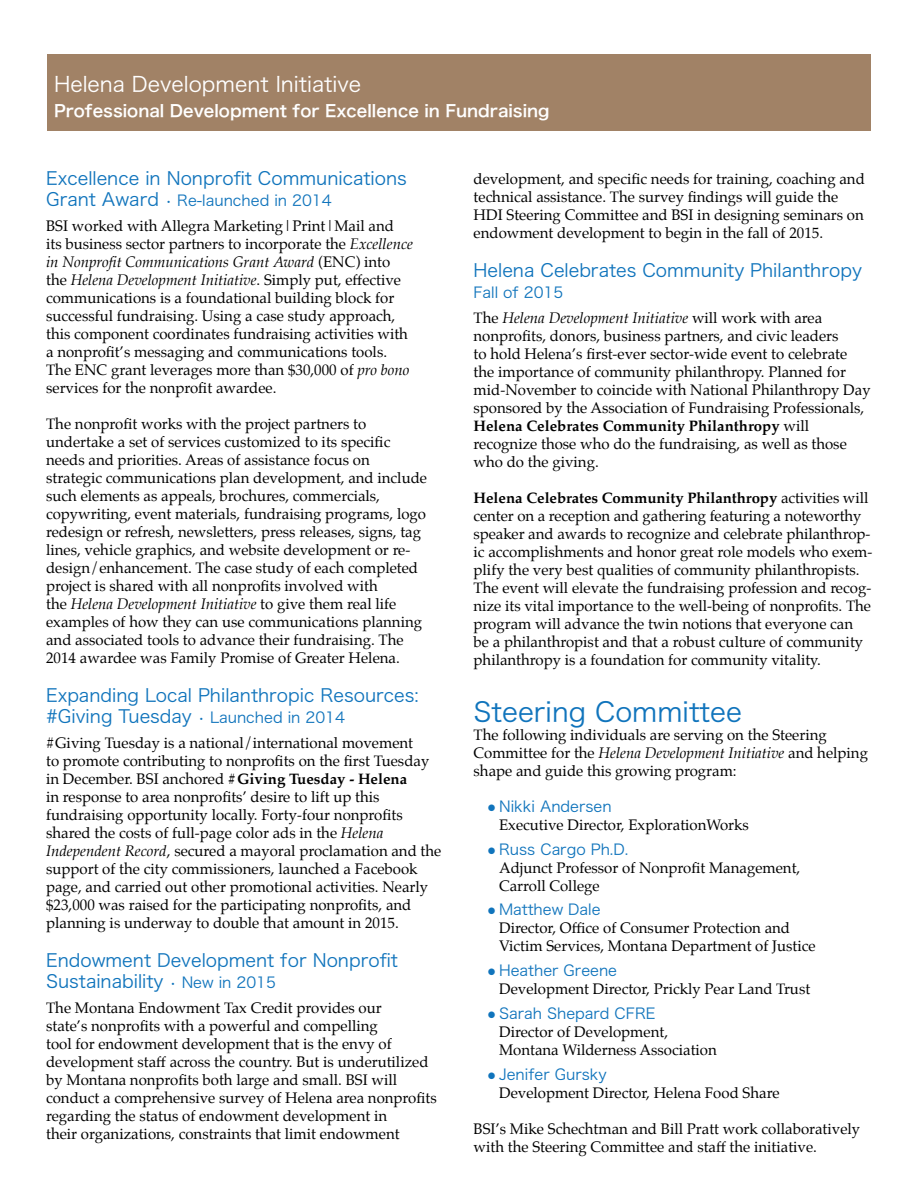
<style>
.page{position:relative;width:918px;height:1188px;background:#fff}
.page>*{position:absolute;margin:0;border:0;box-sizing:border-box;transform-origin:0 0}
.Headings{font:27px "Hira Kaku Pro N W3";color:#1074bc}
.t1{font:21px "Hira Kaku Pro N W3";color:#fff}
.Headings_2{font:18px/21px "Hira Kaku Pro N W3";color:#1074bc}
.t2{font:16.5px "Hira Kaku Pro N W6";color:#fff}
.Body_Text{font:15px/18px "Palatino";color:#000}
.Headings_2-2{font:15px "Hira Kaku Pro N W3";color:#1074bc}
.s1{font-size:18px}
.s2{font-style:italic}
.s3{font-weight:700}
.s4{font-size:15px}
.s5{color:#1074bc}
.s6{font-family:"Hira Kaku Pro N W3";color:#1074bc}
</style>
<div class="page">
<div style="left:47px;top:54px;width:824px;height:77px;background:#a18266"></div>
<p class="t1" style="left:54px;top:65px;width:309px">Helena Development Initiative</p>
<p class="t2" style="left:54px;top:96px;width:497px">Professional Development for Excellence in Fundraising</p>
<p class="Headings_2" style="left:46px;top:167px;width:362px">Excellence in Nonprofit Communications</p>
<p class="Headings_2-2" style="left:46px;top:187px;width:287px"><span class="s1">Grant Award</span> • Re-launched in 2014</p>
<p class="Body_Text" style="left:46px;top:217px;width:368px">BSI worked with Allegra Marketing|Print|Mail and its business sector partners to incorporate the <span class="s2">Excellence in Nonprofit Communications Grant Award</span> (ENC) into the <span class="s2">Helena Development Initiative</span>. Simply put, effective communications is a foundational building block for successful fundraising. Using a case study approach, this component coordinates fundraising activities with a nonprofit’s messaging and communications tools.<br>The ENC grant leverages more than $30,000 of <span class="s2">pro bono </span>services for the nonprofit awardee.</p>
<p class="Body_Text" style="left:46px;top:415px;width:382px">The nonprofit works with the project partners to undertake a set of services customized to its specific needs and priorities. Areas of assistance focus on strategic communications plan development, and include such elements as appeals, brochures, commercials, copywriting, event materials, fundraising programs, logo redesign or refresh, newsletters, press releases, signs, tag lines, vehicle graphics, and website development or re&shy;design/enhancement. The case study of each completed project is shared with all nonprofits involved with<br>the <span class="s2">Helena Development Initiative</span> to give them real life examples of how they can use communications planning and associated tools to advance their fundraising. The 2014 awardee was Family Promise of Greater Helena.</p>
<p class="Headings_2" style="left:46px;top:684px;width:374px">Expanding Local Philanthropic Resources:</p>
<p class="Headings_2-2" style="left:46px;top:704px;width:300px"><span class="s1">#Giving Tuesday</span> • Launched in 2014</p>
<p class="Body_Text" style="left:46px;top:734px;width:397px">#Giving Tuesday is a national/international movement<br>to promote contributing to nonprofits on the first Tuesday in December. BSI anchored <span class="s3">#Giving Tuesday - Helena<br></span>in response to area nonprofits’ desire to lift up this fundraising opportunity locally. Forty-four nonprofits shared the costs of full-page color ads in the <span class="s2">Helena Independent Record</span>, secured a mayoral proclamation and the support of the city commissioners, launched a Facebook page, and carried out other promotional activities. Nearly $23,000 was raised for the participating nonprofits, and planning is underway to double that amount in 2015.</p>
<p class="Headings_2" style="left:46px;top:948px;width:353px">Endowment Development for Nonprofit<br>Sustainability <span class="s4">• New in 2015</span></p>
<p class="Body_Text" style="left:46px;top:999px;width:392px">The Montana Endowment Tax Credit provides our<br>state’s nonprofits with a powerful and compelling<br>tool for endowment development that is the envy of development staff across the country. But is underutilized by Montana nonprofits both large and small. BSI will conduct a comprehensive survey of Helena area nonprofits regarding the status of endowment development in<br>their organizations, constraints that limit endowment</p>
<p class="Body_Text" style="left:474px;top:170px;width:393px">development, and specific needs for training, coaching and technical assistance. The survey findings will guide the HDI Steering Committee and BSI in designing seminars on endowment development to begin in the fall of 2015.</p>
<p class="Headings_2" style="left:474px;top:258px;width:390px">Helena Celebrates Community Philanthropy</p>
<p class="Headings_2-2" style="left:474px;top:279px;width:91px">Fall of 2015</p>
<p class="Body_Text" style="left:474px;top:309px;width:399px">The <span class="s2">Helena Development Initiative</span> will work with area nonprofits, donors, business partners, and civic leaders<br>to hold Helena’s first-ever sector-wide event to celebrate the importance of community philanthropy. Planned for mid-November to coincide with National Philanthropy Day sponsored by the Association of Fundraising Professionals, <span class="s3">Helena Celebrates Community Philanthropy</span> will recognize those who do the fundraising, as well as those who do the giving.</p>
<p class="Body_Text" style="left:474px;top:489px;width:400px"><span class="s3">Helena Celebrates Community Philanthropy</span> activities will center on a reception and gathering featuring a noteworthy speaker and awards to recognize and celebrate philanthrop&shy;ic accomplishments and honor great role models who exem&shy;plify the very best qualities of community philanthropists.<br>The event will elevate the fundraising profession and recog&shy;nize its vital importance to the well-being of nonprofits. The program will advance the twin notions that everyone can<br>be a philanthropist and that a robust culture of community philanthropy is a foundation for community vitality.</p>
<p class="Headings" style="left:474px;top:688px;width:270px">Steering Committee</p>
<p class="Body_Text" style="left:474px;top:726px;width:396px">The following individuals are serving on the Steering<br>Committee for the <span class="s2">Helena Development Initiative</span> and helping shape and guide this growing program:</p>
<p class="Body_Text" style="left:499px;top:798px;width:251px;text-indent:-12px"><span class="s5">●</span> <span class="s6">Nikki Andersen<br></span>Executive Director, ExplorationWorks</p>
<p class="Body_Text" style="left:499px;top:840px;width:303px;text-indent:-12px"><span class="s5">●</span> <span class="s6">Russ Cargo Ph.D.<br></span>Adjunct Professor of Nonprofit Management,<br>Carroll College</p>
<p class="Body_Text" style="left:499px;top:901px;width:318px;text-indent:-12px"><span class="s5">●</span> <span class="s6">Matthew Dale<br></span>Director, Office of Consumer Protection and<br>Victim Services, Montana Department of Justice</p>
<p class="Body_Text" style="left:499px;top:962px;width:313px;text-indent:-12px"><span class="s5">●</span> <span class="s6">Heather Greene<br></span>Development Director, Prickly Pear Land Trust</p>
<p class="Body_Text" style="left:499px;top:1005px;width:219px;text-indent:-12px"><span class="s5">●</span> <span class="s6">Sarah Shepard CFRE<br></span>Director of Development,<br>Montana Wilderness Association</p>
<p class="Body_Text" style="left:499px;top:1065px;width:282px;text-indent:-12px"><span class="s5">●</span> <span class="s6">Jenifer Gursky<br></span>Development Director, Helena Food Share</p>
<p class="Body_Text" style="left:474px;top:1119px;width:388px">BSI’s Mike Schechtman and Bill Pratt work collaboratively with the Steering Committee and staff the initiative.</p>
</div>
